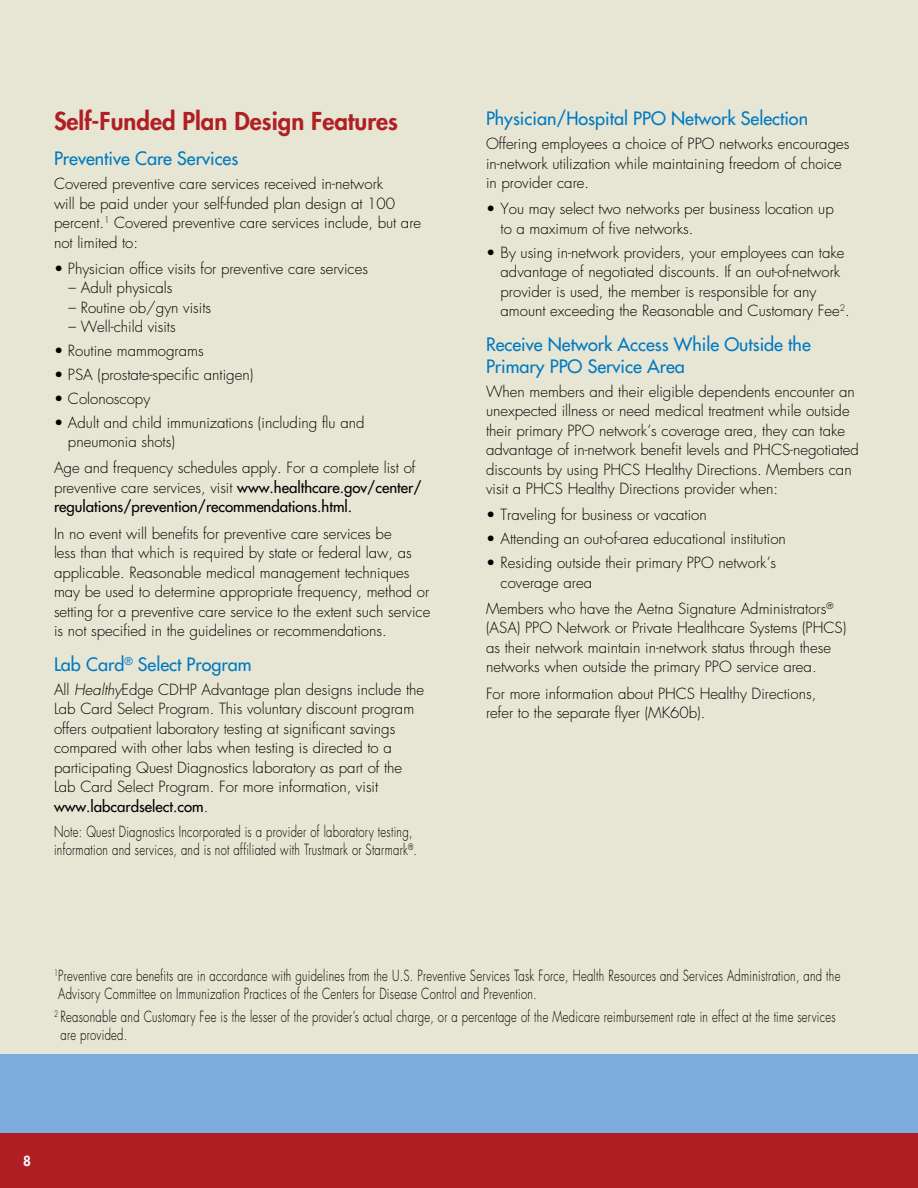
<style>
.page{position:relative;width:918px;height:1188px;background:#fff}
.page>*{position:absolute;margin:0;border:0;box-sizing:border-box;transform-origin:0 0}
.t1{font:800 24px "Futura";color:#b01f24}
.t2{font:18px/21.6px "Futura";color:#007ac2}
.t3{font:300 15px/19.5px "Futura";color:#000}
.t4{font:300 15px/18px "Futura";letter-spacing:.025em;color:#000;scale:.75 1}
.t5{font:800 13.5px "Futura";color:#fff}
.s1{font-weight:400}
.s2{font-style:italic}
</style>
<div class="page">
<div style="left:0;top:0;width:918px;height:1054px;background:#e7e5d3"></div>
<div style="left:0;top:1054px;width:918px;height:83px;background:#7bacdc"></div>
<div style="left:0;top:1133px;width:918px;height:55px;background:#b01f24"></div>
<h1 class="t1" style="left:54px;top:105px;width:346px">Self-Funded Plan Design Features</h1>
<p class="t2" style="left:54px;top:148px;width:186px">Preventive Care Services</p>
<p class="t3" style="left:54px;top:174px;width:369px">Covered preventive care services received in-network<br>will be paid under your self-funded plan design at 100 percent.<sup>1</sup> Covered preventive care services include, but are not limited to:</p>
<p class="t3" style="left:54px;top:259px;width:316px">• Physician office visits for preventive care services</p>
<p class="t3" style="left:69px;top:278px;width:105px">– Adult physicals</p>
<p class="t3" style="left:69px;top:298px;width:144px">– Routine ob/gyn visits</p>
<p class="t3" style="left:69px;top:317px;width:109px">– Well-child visits</p>
<p class="t3" style="left:54px;top:341px;width:151px">• Routine mammograms</p>
<p class="t3" style="left:54px;top:365px;width:201px">• PSA (prostate-specific antigen)</p>
<p class="t3" style="left:54px;top:389px;width:98px">• Colonoscopy</p>
<p class="t3" style="left:68px;top:413px;width:298px;text-indent:-14px">• Adult and child immunizations (including flu and pneumonia shots)</p>
<p class="t3" style="left:54px;top:458px;width:369px">Age and frequency schedules apply. For a complete list of preventive care services, visit <span class="s1">www.healthcare.gov/center/ regulations/prevention/recommendations.html.</span></p>
<p class="t3" style="left:54px;top:524px;width:378px">In no event will benefits for preventive care services be<br>less than that which is required by state or federal law, as applicable. Reasonable medical management techniques may be used to determine appropriate frequency, method or setting for a preventive care service to the extent such service is not specified in the guidelines or recommendations.</p>
<p class="t2" style="left:54px;top:654px;width:199px">Lab Card<sup>®</sup> Select Program</p>
<p class="t3" style="left:54px;top:680px;width:372px">All <span class="s2">Healthy</span>Edge CDHP Advantage plan designs include the Lab Card Select Program. This voluntary discount program offers outpatient laboratory testing at significant savings compared with other labs when testing is directed to a participating Quest Diagnostics laboratory as part of the Lab Card Select Program. For more information, visit <span class="s1">www.labcardselect.com</span>.</p>
<p class="t4" style="left:54px;top:822px;width:486px">Note: Quest Diagnostics Incorporated is a provider of laboratory testing, information and services, and is not affiliated with Trustmark or Starmark<sup>®</sup>.</p>
<p class="t2" style="left:486px;top:108px;width:324px">Physician/Hospital PPO Network Selection</p>
<p class="t3" style="left:486px;top:134px;width:365px">Offering employees a choice of PPO networks encourages in-network utilization while maintaining freedom of choice in provider care.</p>
<p class="t3" style="left:501px;top:199px;width:335px;text-indent:-15px">• You may select two networks per business location up to a maximum of five networks.</p>
<p class="t3" style="left:501px;top:243px;width:351px;text-indent:-15px">• By using in-network providers, your employees can take advantage of negotiated discounts. If an out-of-network provider is used, the member is responsible for any amount exceeding the Reasonable and Customary Fee<sup>2</sup>.</p>
<p class="t2" style="left:486px;top:334px;width:326px">Receive Network Access While Outside the<br>Primary PPO Service Area</p>
<p class="t3" style="left:486px;top:382px;width:375px">When members and their eligible dependents encounter an unexpected illness or need medical treatment while outside their primary PPO network’s coverage area, they can take advantage of in-network benefit levels and PHCS-negotiated discounts by using PHCS Healthy Directions. Members can visit a PHCS Healthy Directions provider when:</p>
<p class="t3" style="left:486px;top:505px;width:222px">• Traveling for business or vacation</p>
<p class="t3" style="left:486px;top:529px;width:301px">• Attending an out-of-area educational institution</p>
<p class="t3" style="left:501px;top:553px;width:277px;text-indent:-15px">• Residing outside their primary PPO network’s coverage area</p>
<p class="t3" style="left:486px;top:599px;width:362px">Members who have the Aetna Signature Administrators<sup>® </sup>(ASA) PPO Network or Private Healthcare Systems (PHCS) as their network maintain in-network status through these networks when outside the primary PPO service area.</p>
<p class="t3" style="left:486px;top:684px;width:332px">For more information about PHCS Healthy Directions, refer to the separate flyer (MK60b).</p>
<p class="t4" style="left:54px;top:967px;width:1050px"><sup>1</sup> Preventive care benefits are in accordance with guidelines from the U.S. Preventive Services Task Force, Health Resources and Services Administration, and the<br>Advisory Committee on Immunization Practices of the Centers for Disease Control and Prevention.</p>
<p class="t4" style="left:60px;top:1007px;width:1035px;text-indent:-6px"><sup>2</sup> Reasonable and Customary Fee is the lesser of the provider’s actual charge, or a percentage of the Medicare reimbursement rate in effect at the time services are provided.</p>
<p class="t5" style="left:23px;top:1152px;width:9px">8</p>
</div>
